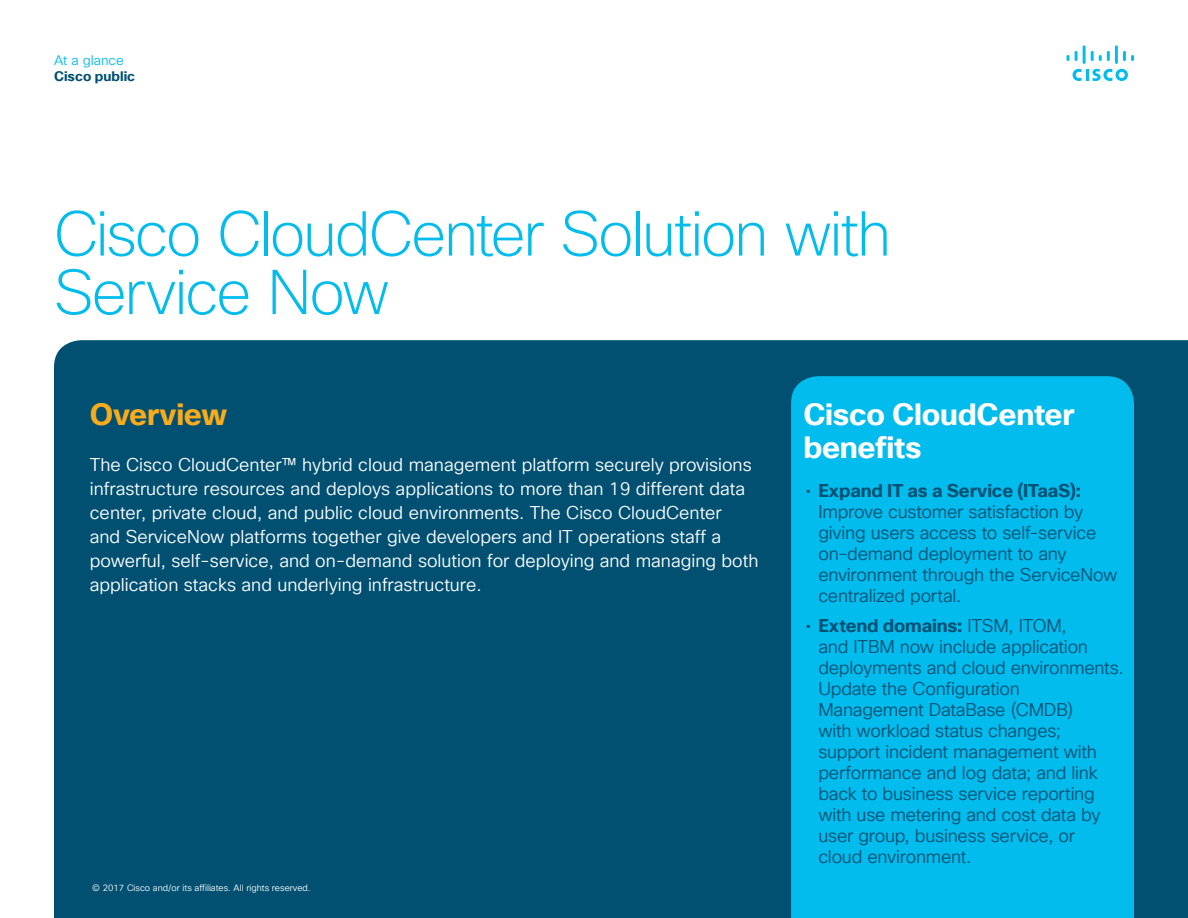
<style>
.page{position:relative;width:1188px;height:918px;background:#fff}
.page>*{position:absolute;margin:0;border:0;box-sizing:border-box;transform-origin:0 0}
.Title_Headline{font:200 61.5px/58.5px "Cisco Sans TT";letter-spacing:-.035em;color:#01bcec}
.Sidebar_Heading_Whit{font:700 30px/33px "Cisco Sans TT";letter-spacing:-.01em;color:#fff}
.Intro_Heading{font:700 30px "Cisco Sans TT";letter-spacing:-.01em;color:#faab1a}
.t1{font:18px/21px "Cisco Sans TT Light";letter-spacing:-.01em;color:#005073}
.Body_White{font:18px/24px "Cisco Sans TT Light";color:#fff}
.t2{font:700 13.5px "Cisco Sans TT";color:#005073}
.t3{font:13.5px "Cisco Sans TT Light";color:#01bcec}
.Footer_white{font:9px "Cisco Sans TT Light";color:#fff}
.s1{font-family:"Cisco Sans TT"}
.s2{font-family:"Cisco Sans TT";font-weight:700}
</style>
<div class="page">
<svg style="left:1073px;top:69px;width:55px;height:12px"></svg>
<svg style="left:1067px;top:55px;width:2px;height:6px"></svg>
<svg style="left:1075px;top:51px;width:3px;height:10px"></svg>
<hr style="left:1083px;top:45px;width:3px;height:19px;background:#01bcec">
<svg style="left:1091px;top:51px;width:19px;height:10px"></svg>
<hr style="left:1115px;top:45px;width:3px;height:19px;background:#01bcec">
<svg style="left:1123px;top:51px;width:11px;height:10px"></svg>
<div style="left:54px;top:340px;width:1134px;height:578px;background:#015072"></div>
<div style="left:791px;top:376px;width:343px;height:542px;background:#01bcec"></div>
<p class="t3" style="left:54px;top:51px;width:71px">At a glance</p>
<p class="t2" style="left:54px;top:67px;width:83px">Cisco public</p>
<p class="Title_Headline" style="left:54px;top:207px;width:839px">Cisco CloudCenter Solution with<br>Service Now</p>
<p class="Intro_Heading" style="left:90px;top:394px;width:139px">Overview</p>
<p class="Body_White" style="left:90px;top:453px;width:670px">The Cisco CloudCenter™ hybrid cloud management platform securely provisions infrastructure resources and deploys applications to more than 19 different data center, private cloud, and public cloud environments. The Cisco CloudCenter<br>and ServiceNow platforms together give developers and IT operations staff a powerful, self-service, and on-demand solution for deploying and managing both application stacks and underlying infrastructure.</p>
<p class="Footer_white" style="left:92px;top:882px;width:220px">© 2017 Cisco and/or its affiliates. All rights reserved.</p>
<p class="Sidebar_Heading_Whit" style="left:803px;top:398px;width:272px">Cisco CloudCenter benefits</p>
<p class="t1" style="left:818px;top:480px;width:301px;text-indent:-13px"><span class="s1">•</span> <span class="s2">Expand IT as a Service (ITaaS):<br></span>Improve customer satisfaction by giving users access to self-service on-demand deployment to any environment through the ServiceNow centralized portal.</p>
<p class="t1" style="left:818px;top:615px;width:307px;text-indent:-13px"><span class="s1">•</span> <span class="s2">Extend domains:</span> ITSM, ITOM,<br>and ITBM now include application deployments and cloud environments.<br>Update the Configuration<br>Management DataBase (CMDB)<br>with workload status changes; support incident management with performance and log data; and link back to business service reporting with use metering and cost data by user group, business service, or<br>cloud environment.</p>
</div>
